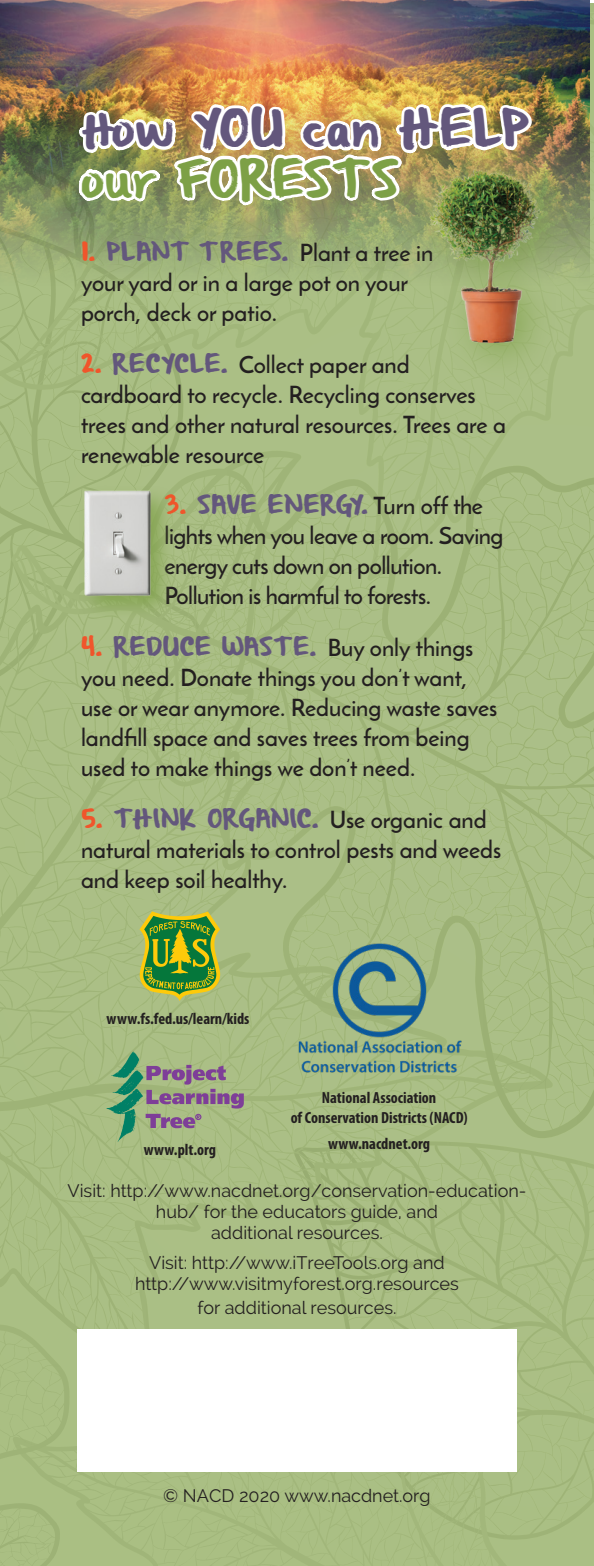
<style>
.page{position:relative;width:594px;height:1566px;background:#fff}
.page>*{position:absolute;margin:0;border:0;box-sizing:border-box;transform-origin:0 0}
.t1{font:42px/50.4px "From Where You Are";letter-spacing:.03em;color:#63577c}
.t2{font:600 24px/30px "Josefin Sans";color:#231f20}
.t3{font:600 24px/30px "Josefin Sans";letter-spacing:-.02em;color:#231f20}
.t4{font:21px "From Where You Are";letter-spacing:.015em;color:#63577c}
.t5{font:18px/21px "Raleway";color:#231f20;text-align:center}
.t6{font:700 condensed 16.2px/20.7px "Myriad Pro";color:#231f20;text-align:center}
.s1{font-size:36px}
.s2{font-size:36px;color:#7da046}
.s3{color:#7da046}
.s4{font-family:"From Where You Are";font-weight:400;font-size:21px;color:#f0552b}
.s5{font-family:"From Where You Are";font-weight:400;font-size:21px;color:#63577c}
.s6{color:#f0552b}
.s7{font-family:"Josefin Sans";font-weight:600;font-size:24px;color:#231f20}
</style>
<div class="page">
<div style="left:0;top:3px;width:594px;height:1563px;background:linear-gradient(to right,#a8bd82,#a9bd84)"></div>
<img style="left:0;top:0;width:590px;height:285px">
<img style="left:0;top:13px;width:594px;height:271px">
<div style="left:78px;top:484px;width:98px;height:136px;background:#7da046;opacity:.75"></div>
<img style="left:81px;top:486px;width:70px;height:110px">
<div style="left:412px;top:152px;width:164px;height:230px;background:#7da046;opacity:.67"></div>
<img style="left:422px;top:160px;width:130px;height:188px">
<div style="left:77px;top:1329px;width:440px;height:143px;background:#fff"></div>
<img style="left:275px;top:931px;width:208px;height:154px">
<svg style="left:140px;top:911px;width:80px;height:90px;background:#77a039"></svg>
<svg style="left:107px;top:1052px;width:137px;height:90px;background:#91a383"></svg>
<p class="t1" style="left:81px;top:108px;width:450px"><span class="s1">How</span> YOU <span class="s1">can</span> HELP <span class="s2">our</span> <span class="s3">FORESTS</span></p>
<p class="t2" style="left:81px;top:238px;width:354px"><span class="s4">1.</span> <span class="s5">PLANT T REES.</span> Plant a tree in your yard or in a large pot on your porch, deck or patio.</p>
<p class="t2" style="left:81px;top:349px;width:427px"><span class="s4">2.</span> <span class="s5">RECYCLE.</span> Collect paper and cardboard to recycle. Recycling conserves trees and other natural resources. Trees are a renewable resource</p>
<p class="t4" style="left:165px;top:495px;width:320px"><span class="s6">3.</span> SAVE ENERGY. <span class="s7">Turn off the</span></p>
<p class="t3" style="left:165px;top:521px;width:340px">lights when you leave a room. Saving energy cuts down on pollution.<br>Pollution is harmful to forests.</p>
<p class="t2" style="left:81px;top:632px;width:418px"><span class="s4">4.</span> <span class="s5">REDUCE WASTE.</span> Buy only things you need. Donate things you don’t want, use or wear anymore. Reducing waste saves landfill space and saves trees from being used to make things we don’t need.</p>
<p class="t4" style="left:81px;top:808px;width:407px"><span class="s6">5.</span> THINK ORGANIC. <span class="s7">Use organic and</span></p>
<p class="t2" style="left:81px;top:834px;width:422px">natural materials to control pests and weeds and keep soil healthy.</p>
<p class="t6" style="left:107px;top:1008px;width:144px">www.fs.fed.us/learn/kids</p>
<p class="t6" style="left:144px;top:1139px;width:74px">www.plt.org</p>
<p class="t6" style="left:291px;top:1086px;width:178px">National Association<br>of Conservation Districts (NACD)</p>
<p class="t6" style="left:328px;top:1133px;width:104px">www.nacdnet.org</p>
<p class="t5" style="left:68px;top:1181px;width:460px">Visit: http://www.nacdnet.org/conservation-education&shy;hub/ for the educators guide, and<br>additional resources.</p>
<p class="t5" style="left:135px;top:1252px;width:325px">Visit: http://www.iTreeTools.org and http://www.visitmyforest.org.resources</p>
<p class="t5" style="left:197px;top:1297px;width:201px">for additional resources.</p>
<p class="t5" style="left:163px;top:1485px;width:269px">© NACD 2020 www.nacdnet.org</p>
</div>
